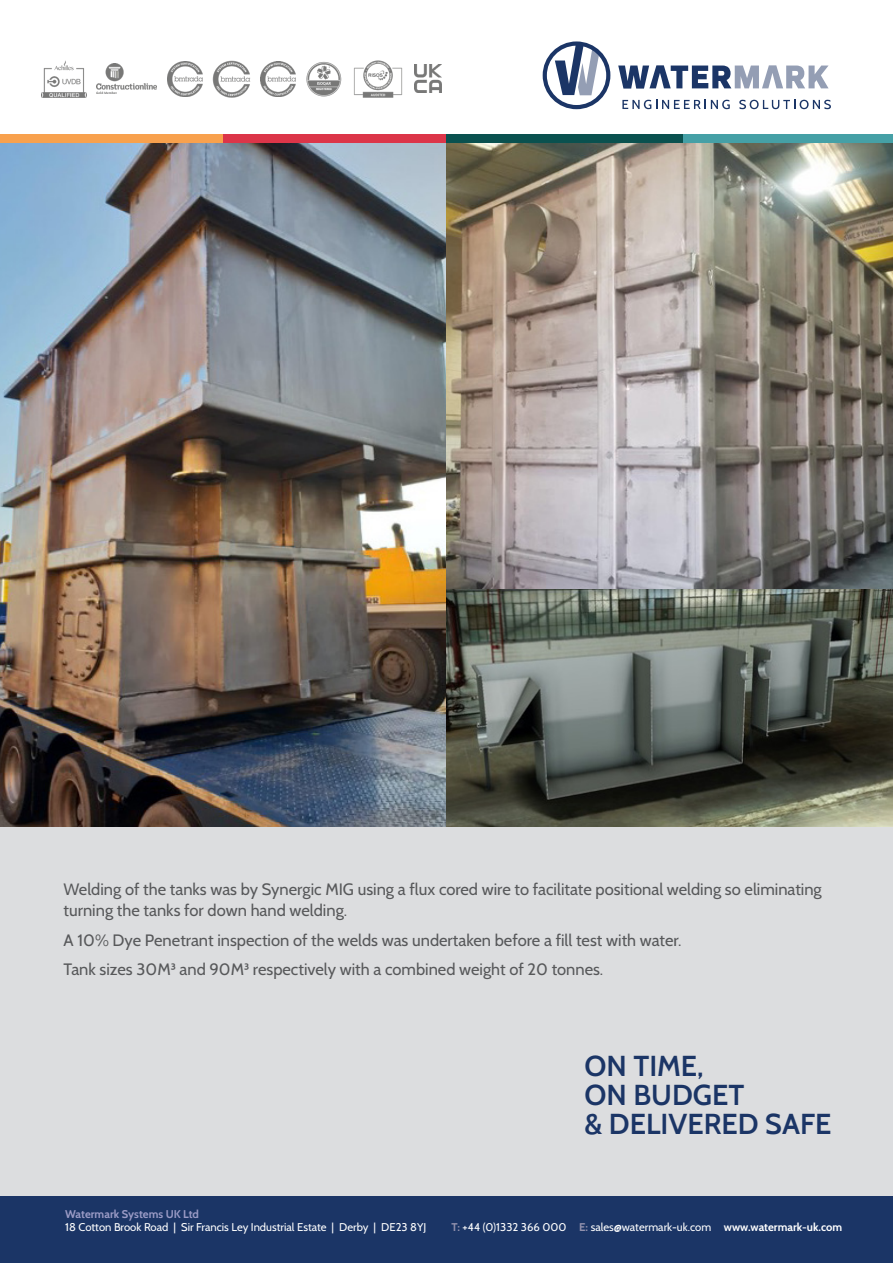
<style>
.page{position:relative;width:893px;height:1263px;background:#fff}
.page>*{position:absolute;margin:0;border:0;box-sizing:border-box;transform-origin:0 0}
.t1{font:600 28.8px "Cabin";color:#1b3566}
.t2{font:16.5px/21px "Cabin";color:#57585a}
.t3{font:11.25px "Cabin";color:#fff}
.t4{font:700 11.25px "Cabin";color:#9b9bc6}
.s1{font-weight:700;color:#9291ad}
.s2{font-weight:700}
</style>
<div class="page">
<div style="left:0;top:757px;width:893px;height:506px;background:#dcdddf"></div>
<img style="left:0;top:138px;width:893px;height:688px">
<svg style="left:618px;top:65px;width:210px;height:24px"></svg>
<svg style="left:543px;top:41px;width:67px;height:68px"></svg>
<svg style="left:622px;top:100px;width:108px;height:9px"></svg>
<svg style="left:739px;top:100px;width:92px;height:9px"></svg>
<div style="left:0;top:1196px;width:893px;height:67px;background:#1b3566"></div>
<img style="left:42px;top:60px;width:44px;height:37px">
<img style="left:97px;top:64px;width:60px;height:30px">
<img style="left:167px;top:61px;width:35px;height:36px">
<img style="left:213px;top:61px;width:37px;height:36px">
<img style="left:261px;top:61px;width:35px;height:36px">
<img style="left:306px;top:62px;width:36px;height:34px">
<img style="left:354px;top:60px;width:49px;height:37px">
<img style="left:414px;top:65px;width:27px;height:28px">
<div style="left:0;top:134px;width:223px;height:8px;background:#f8a14d"></div>
<div style="left:670px;top:134px;width:223px;height:8px;background:#45a0a6"></div>
<div style="left:224px;top:134px;width:223px;height:8px;background:#dc3549"></div>
<div style="left:447px;top:134px;width:236px;height:8px;background:#0a514f"></div>
<p class="t2" style="left:64px;top:879px;width:760px">Welding of the tanks was by Synergic MIG using a flux cored wire to facilitate positional welding so eliminating turning the tanks for down hand welding.</p>
<p class="t2" style="left:64px;top:929px;width:620px">A 10% Dye Penetrant inspection of the welds was undertaken before a fill test with water.</p>
<p class="t2" style="left:64px;top:959px;width:541px">Tank sizes 30M³ and 90M³ respectively with a combined weight of 20 tonnes.</p>
<p class="t1" style="left:585px;top:1048px;width:121px">ON TIME,</p>
<p class="t1" style="left:585px;top:1077px;width:161px">ON BUDGET</p>
<p class="t1" style="left:585px;top:1106px;width:248px">&amp; DELIVERED SAFE</p>
<p class="t4" style="left:65px;top:1207px;width:135px">Watermark Systems UK Ltd</p>
<p class="t3" style="left:65px;top:1220px;width:363px">18 Cotton Brook Road | Sir Francis Ley Industrial Estate | Derby | DE23 8YJ</p>
<p class="t3" style="left:452px;top:1220px;width:392px"><span class="s1">T:</span> +44 (0)1332 366 000 <span class="s1">E:</span> sales@watermark-uk.com <span class="s2">www.watermark-uk.com</span></p>
</div>
